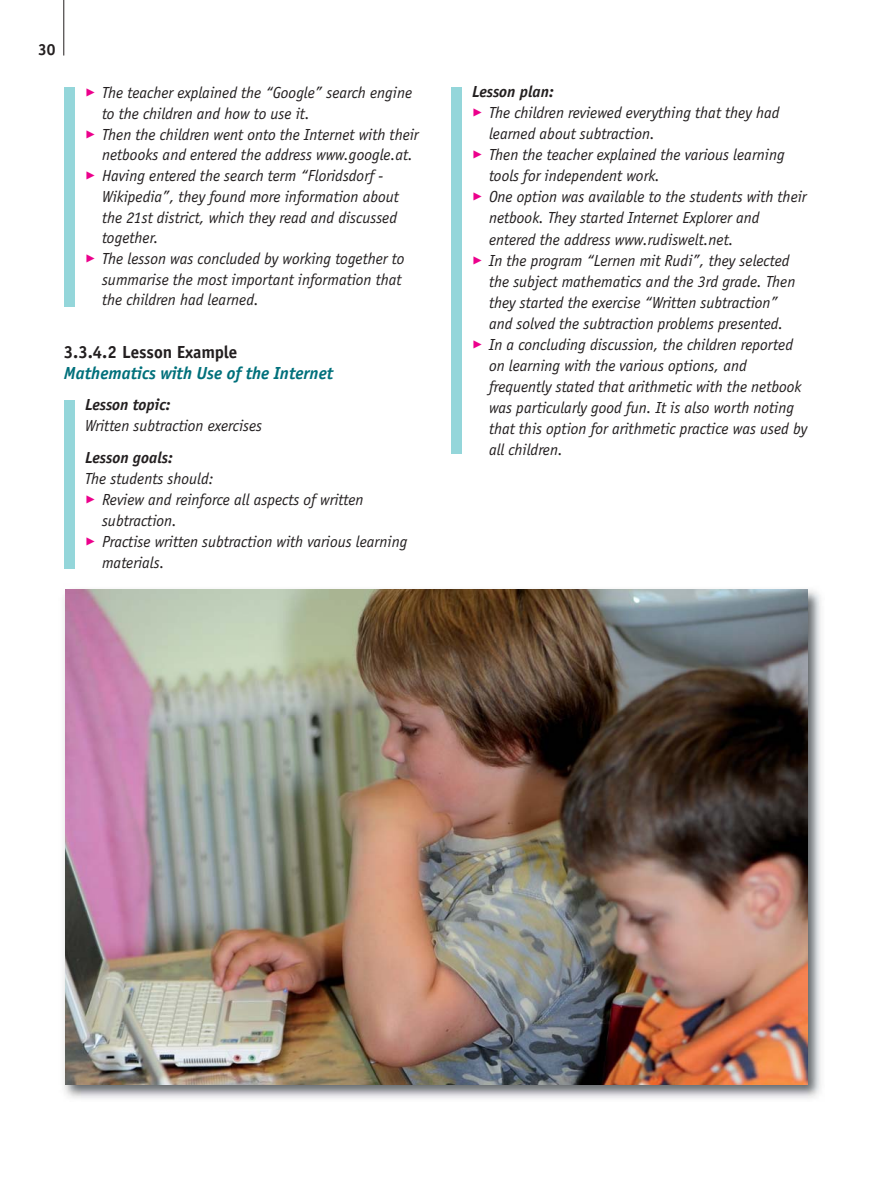
<style>
.page{position:relative;width:893px;height:1191px;background:#fff}
.page>*{position:absolute;margin:0;border:0;box-sizing:border-box;transform-origin:0 0}
.t1{font:italic 700 18px "Officina Sans";color:#00707b}
.t2{font:700 18px "Officina Sans";color:#231f20}
.t3{font:italic 16.5px/21px "Officina Sans";color:#231f20}
.t4{font:italic 700 16.5px "Officina Sans";color:#231f20}
.t5{font:700 16.5px "Officina Sans";color:#231f20}
.s1{color:#ec008c}
</style>
<div class="page">
<hr style="left:64px;top:0;width:1px;height:56px;background:#231f20">
<div style="left:64px;top:87px;width:10px;height:219px;background:#94d6da"></div>
<div style="left:451px;top:87px;width:10px;height:367px;background:#94d6da"></div>
<div style="left:64px;top:400px;width:10px;height:168px;background:#94d6da"></div>
<img style="left:64px;top:589px;width:757px;height:510px">
<img style="left:65px;top:590px;width:742px;height:494px">
<p class="t5" style="left:38px;top:43px;width:19px">30</p>
<p class="t3" style="left:102px;top:84px;width:312px;text-indent:-17px"><span class="s1">✓</span> The teacher explained the “Google” search engine to the children and how to use it.</p>
<p class="t3" style="left:102px;top:125px;width:318px;text-indent:-17px"><span class="s1">✓</span> Then the children went onto the Internet with their netbooks and entered the address www.google.at.</p>
<p class="t3" style="left:102px;top:166px;width:298px;text-indent:-17px"><span class="s1">✓</span> Having entered the search term “Floridsdorf - Wikipedia”, they found more information about the 21st district, which they read and discussed together.</p>
<p class="t3" style="left:102px;top:249px;width:304px;text-indent:-17px"><span class="s1">✓</span> The lesson was concluded by working together to summarise the most important information that the children had learned.</p>
<p class="t2" style="left:64px;top:344px;width:175px">3.3.4.2 Lesson Example</p>
<p class="t1" style="left:64px;top:365px;width:271px">Mathematics with Use of the Internet</p>
<p class="t4" style="left:85px;top:398px;width:87px">Lesson topic:</p>
<p class="t3" style="left:85px;top:416px;width:179px">Written subtraction exercises</p>
<p class="t4" style="left:85px;top:450px;width:89px">Lesson goals:</p>
<p class="t3" style="left:85px;top:469px;width:130px">The students should:</p>
<p class="t3" style="left:102px;top:490px;width:263px;text-indent:-17px"><span class="s1">✓</span> Review and reinforce all aspects of written subtraction.</p>
<p class="t3" style="left:102px;top:532px;width:307px;text-indent:-17px"><span class="s1">✓</span> Practise written subtraction with various learning materials.</p>
<p class="t4" style="left:472px;top:85px;width:83px">Lesson plan:</p>
<p class="t3" style="left:489px;top:104px;width:292px;text-indent:-17px"><span class="s1">✓</span> The children reviewed everything that they had learned about subtraction.</p>
<p class="t3" style="left:489px;top:146px;width:297px;text-indent:-17px"><span class="s1">✓</span> Then the teacher explained the various learning tools for independent work.</p>
<p class="t3" style="left:489px;top:188px;width:319px;text-indent:-17px"><span class="s1">✓</span> One option was available to the students with their netbook. They started Internet Explorer and entered the address www.rudiswelt.net.</p>
<p class="t3" style="left:489px;top:251px;width:308px;text-indent:-17px"><span class="s1">✓</span> In the program “Lernen mit Rudi”, they selected the subject mathematics and the 3rd grade. Then they started the exercise “Written subtraction” and solved the subtraction problems presented.</p>
<p class="t3" style="left:489px;top:335px;width:320px;text-indent:-17px"><span class="s1">✓</span> In a concluding discussion, the children reported on learning with the various options, and frequently stated that arithmetic with the netbook was particularly good fun. It is also worth noting that this option for arithmetic practice was used by all children.</p>
</div>
